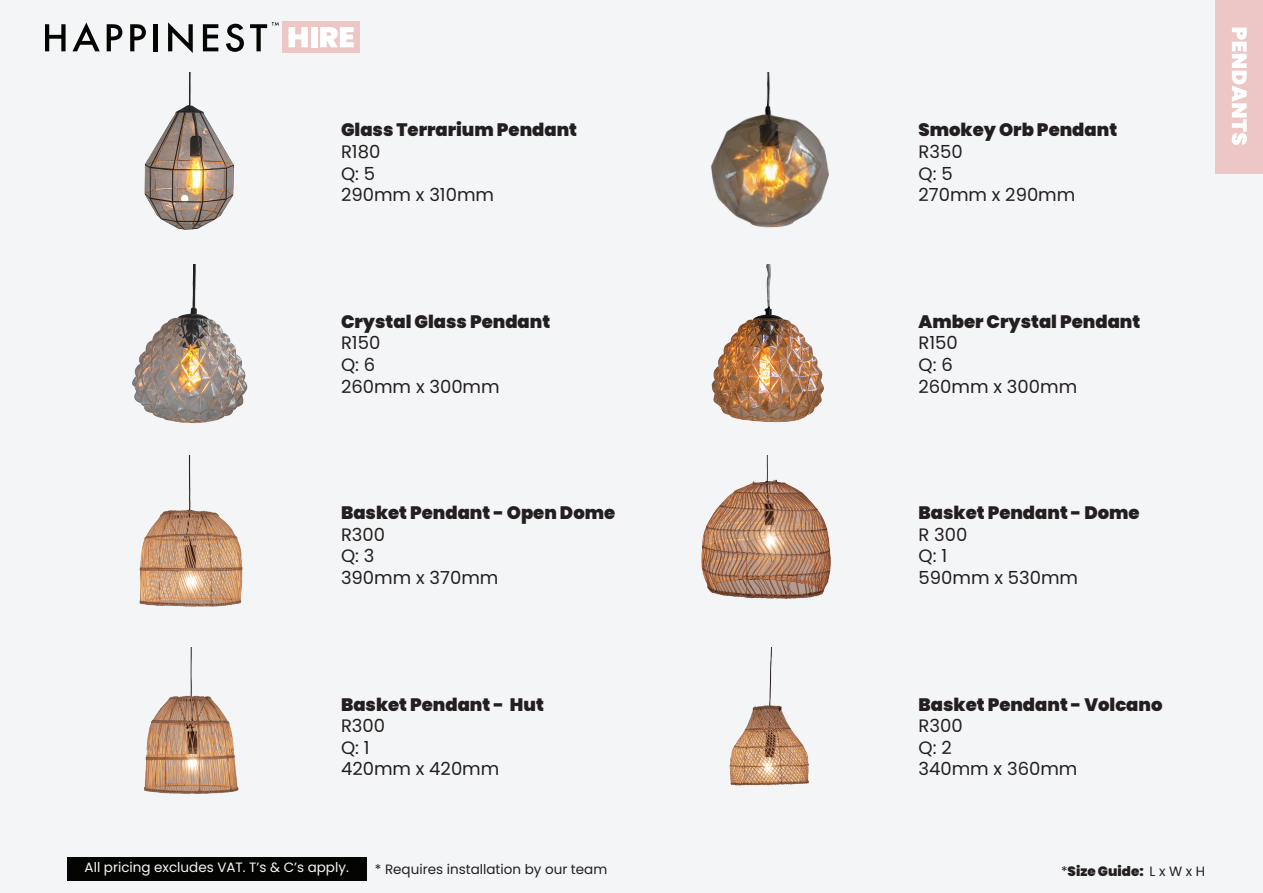
<style>
.page{position:relative;width:1263px;height:893px;background:#f4f5f6}
.page>*{position:absolute;margin:0;border:0;box-sizing:border-box;transform-origin:0 0}
.t1{font:900 18px "Poppins";color:#231f20}
.t2{font:18px/21.6px "Poppins";color:#231f20}
.t3{font:13.5px "Poppins";color:#f4f5f6}
.t4{font:13.5px "Poppins";color:#231f20}
.t5{font:900 13.5px "Poppins";color:#231f20}
.s1{font-weight:400}
</style>
<div class="page">
<img style="left:144px;top:73px;width:90px;height:157px">
<img style="left:710px;top:73px;width:119px;height:155px">
<img style="left:132px;top:264px;width:116px;height:160px">
<img style="left:711px;top:264px;width:113px;height:159px">
<img style="left:139px;top:456px;width:104px;height:151px">
<div style="left:1215px;top:0;width:48px;height:173px;background:#edc7c5"></div>
<svg style="left:1232px;top:28px;width:15px;height:117px"></svg>
<div style="left:67px;top:857px;width:300px;height:24px;background:#040503"></div>
<img style="left:144px;top:647px;width:95px;height:147px">
<div style="left:282px;top:21px;width:78px;height:32px;background:#edc7c5"></div>
<svg style="left:45px;top:24px;width:21px;height:27px"></svg>
<svg style="left:72px;top:23px;width:28px;height:28px"></svg>
<svg style="left:107px;top:24px;width:15px;height:27px"></svg>
<svg style="left:130px;top:24px;width:16px;height:27px"></svg>
<hr style="left:154px;top:24px;width:4px;height:27px;background:#040503">
<svg style="left:168px;top:22px;width:25px;height:31px"></svg>
<svg style="left:203px;top:24px;width:15px;height:27px"></svg>
<svg style="left:226px;top:24px;width:18px;height:28px"></svg>
<svg style="left:250px;top:22px;width:29px;height:29px"></svg>
<svg style="left:288px;top:27px;width:20px;height:20px"></svg>
<div style="left:311px;top:27px;width:6px;height:20px;background:#fff"></div>
<svg style="left:320px;top:27px;width:34px;height:20px"></svg>
<img style="left:729px;top:647px;width:80px;height:139px">
<img style="left:701px;top:456px;width:130px;height:143px">
<p class="t1" style="left:341px;top:120px;width:238px">Glass Terrarium Pendant</p>
<p class="t2" style="left:341px;top:141px;width:155px">R180<br>Q: 5<br>290mm x 310mm</p>
<p class="t1" style="left:341px;top:311px;width:211px">Crystal Glass Pendant</p>
<p class="t2" style="left:341px;top:332px;width:160px">R150<br>Q: 6<br>260mm x 300mm</p>
<p class="t1" style="left:341px;top:502px;width:276px">Basket Pendant - Open Dome</p>
<p class="t2" style="left:341px;top:524px;width:159px">R300<br>Q: 3<br>390mm x 370mm</p>
<p class="t1" style="left:341px;top:694px;width:204px">Basket Pendant - Hut</p>
<p class="t2" style="left:341px;top:715px;width:160px">R300<br>Q: 1<br>420mm x 420mm</p>
<p class="t1" style="left:918px;top:120px;width:200px">Smokey Orb Pendant</p>
<p class="t2" style="left:918px;top:141px;width:158px">R350<br>Q: 5<br>270mm x 290mm</p>
<p class="t1" style="left:918px;top:311px;width:223px">Amber Crystal Pendant</p>
<p class="t2" style="left:918px;top:332px;width:160px">R150<br>Q: 6<br>260mm x 300mm</p>
<p class="t1" style="left:918px;top:502px;width:223px">Basket Pendant - Dome</p>
<p class="t2" style="left:918px;top:524px;width:161px">R 300<br>Q: 1<br>590mm x 530mm</p>
<p class="t1" style="left:918px;top:694px;width:245px">Basket Pendant - Volcano</p>
<p class="t2" style="left:918px;top:715px;width:160px">R300<br>Q: 2<br>340mm x 360mm</p>
<p class="t3" style="left:85px;top:860px;width:266px">All pricing excludes VAT. T’s &amp; C’s apply.</p>
<p class="t5" style="left:1061px;top:863px;width:146px"><span class="s1">*</span>Size Guide: <span class="s1">L x W x H</span></p>
<p class="t4" style="left:375px;top:861px;width:234px">* Requires installation by our team</p>
</div>
